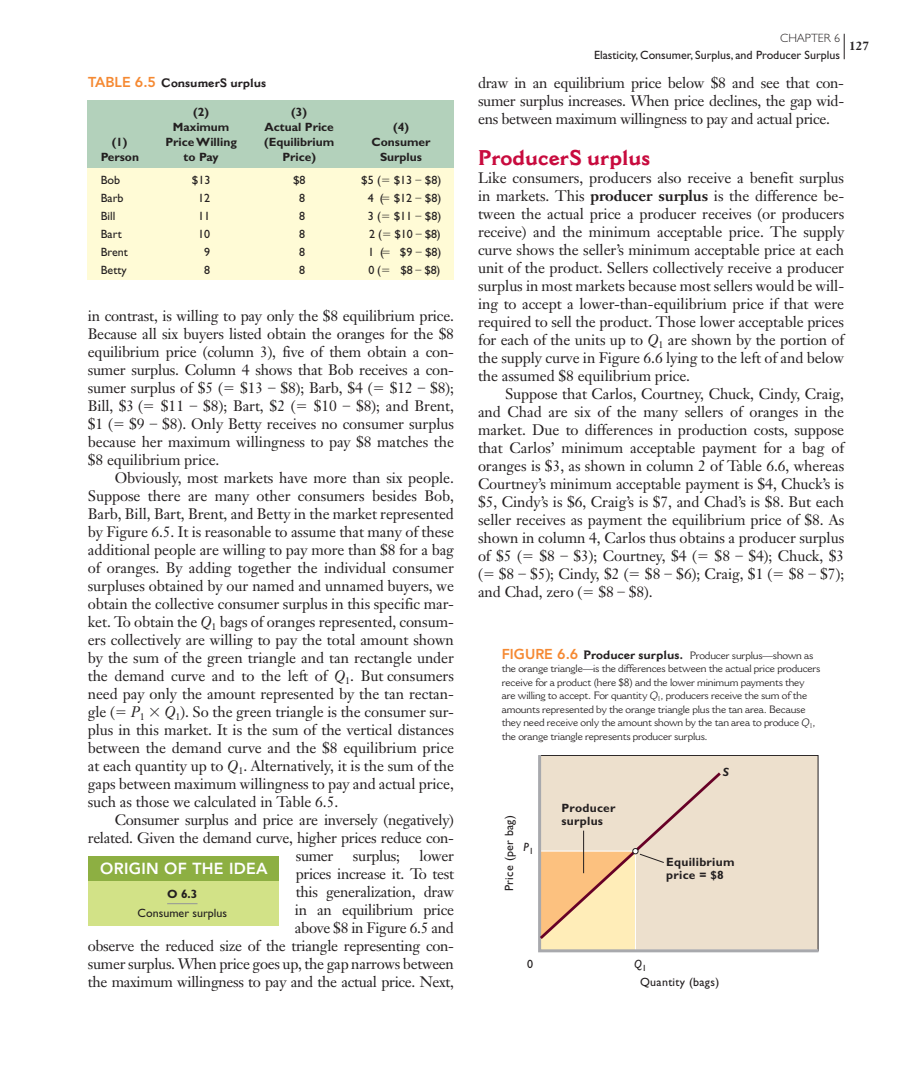
<style>
.page{position:relative;width:905px;height:1080px;background:#fff}
.page>*{position:absolute;margin:0;border:0;box-sizing:border-box;transform-origin:0 0}
.t1{font:700 21px "Cantoria";color:#c80b3e}
.t2{font:800 15.9px "Avenir LT Std";letter-spacing:.02em;color:#fff}
.t3{font:15px/18px "Janson Text";letter-spacing:-.02em;color:#231f20;text-align:justify}
.t4{font:12px "Gill Sans";color:#231f20}
.t5{font:700 12px "Gill Sans";color:#231f20}
.t6{font:700 12px/13.5px "Gill Sans";letter-spacing:.025em;color:#231f20}
.t7{font:12px/18px "Gill Sans";letter-spacing:.025em;color:#231f20}
.t8{font:700 12px "Cantoria";color:#231f20}
.t9{font:300 12px "Gill Sans";color:#231f20}
.t10{font:700 12px "Janson Text";color:#231f20}
.t11{font:italic 12px "Gill Sans";color:#231f20}
.t12{font:italic 700 12px "Gill Sans";color:#231f20}
.t13{font:10.5px/13.5px "Cantoria";letter-spacing:-.015em;color:#231f20}
.s1{font-family:"Avenir LT Std";font-weight:800;font-size:14.25px;color:#f58932}
.s2{font-family:"Mathematical Pi One"}
.s3{font-style:italic}
.s4{font-weight:700}
.s5{font-weight:700;font-size:12px}
</style>
<div class="page">
<svg style="left:843px;top:34px;width:1px;height:25px"></svg>
<div style="left:88px;top:166px;width:366px;height:114px;background:#fffbd6"></div>
<div style="left:88px;top:100px;width:366px;height:68px;background:#b3d1bb"></div>
<div style="left:538px;top:755px;width:280px;height:198px;background:#ede0cd"></div>
<svg style="left:538px;top:770px;width:185px;height:182px;background:#ecd8bd"></svg>
<div style="left:88px;top:868px;width:190px;height:58px;background:#d2e287"></div>
<hr style="left:167px;top:903px;width:30px;height:1px;background:#939598">
<div style="left:88px;top:856px;width:190px;height:25px;background:#8daf42"></div>
<p class="t8" style="left:88px;top:78px;width:179px"><span class="s1">TABLE 6.5</span> Consumer S urplus</p>
<p class="t5" style="left:193px;top:107px;width:17px">(2)</p>
<p class="t5" style="left:291px;top:107px;width:17px">(3)</p>
<p class="t5" style="left:173px;top:122px;width:58px">Maximum</p>
<p class="t5" style="left:264px;top:122px;width:71px">Actual Price</p>
<p class="t5" style="left:393px;top:122px;width:17px">(4)</p>
<p class="t5" style="left:112px;top:137px;width:17px">(1)</p>
<p class="t5" style="left:165px;top:137px;width:73px">Price Willing</p>
<p class="t5" style="left:264px;top:137px;width:72px">(Equilibrium</p>
<p class="t5" style="left:371px;top:137px;width:60px">Consumer</p>
<p class="t5" style="left:101px;top:152px;width:40px">Person</p>
<p class="t5" style="left:184px;top:152px;width:36px">to Pay</p>
<p class="t5" style="left:282px;top:152px;width:35px">Price)</p>
<p class="t5" style="left:380px;top:152px;width:43px">Surplus</p>
<p class="t4" style="left:101px;top:175px;width:21px">Bob</p>
<p class="t4" style="left:192px;top:175px;width:20px">$13</p>
<p class="t4" style="left:293px;top:175px;width:14px">$8</p>
<p class="t4" style="left:361px;top:175px;width:82px">$5 (<span class="s2">-</span> $13 $8)</p>
<p class="t4" style="left:101px;top:193px;width:24px">Barb</p>
<p class="t4" style="left:198px;top:193px;width:13px">12</p>
<p class="t4" style="left:299px;top:193px;width:7px">8</p>
<p class="t4" style="left:368px;top:193px;width:75px">4 (<span class="s2">-</span> $12 $8)</p>
<p class="t4" style="left:101px;top:211px;width:16px">Bill</p>
<p class="t4" style="left:198px;top:211px;width:13px">11</p>
<p class="t4" style="left:299px;top:211px;width:7px">8</p>
<p class="t4" style="left:368px;top:211px;width:75px">3 (<span class="s2">-</span> $11 $8)</p>
<p class="t4" style="left:101px;top:229px;width:22px">Bart</p>
<p class="t4" style="left:198px;top:229px;width:13px">10</p>
<p class="t4" style="left:299px;top:229px;width:7px">8</p>
<p class="t4" style="left:369px;top:229px;width:73px">2 (<span class="s2">-</span> $10 $8)</p>
<p class="t4" style="left:101px;top:247px;width:29px">Brent</p>
<p class="t4" style="left:204px;top:247px;width:7px">9</p>
<p class="t4" style="left:299px;top:247px;width:7px">8</p>
<p class="t4" style="left:368px;top:247px;width:75px">1 (<span class="s2">-</span> $9 $8)</p>
<p class="t4" style="left:101px;top:265px;width:27px">Betty</p>
<p class="t4" style="left:204px;top:265px;width:7px">8</p>
<p class="t4" style="left:299px;top:265px;width:7px">8</p>
<p class="t4" style="left:368px;top:265px;width:73px">0 (<span class="s2">-</span> $8 $8)</p>
<p class="t3" style="left:88px;top:308px;width:368px">in contrast, is willing to pay only the $8 equilibrium price.<br>Because all six buyers listed obtain the oranges for the $8 equilibrium price (column 3), five of them obtain a con&shy;sumer surplus. Column 4 shows that Bob receives a con&shy;sumer surplus of $5 (<span class="s2">-</span> $13 $8); Barb, $4 (<span class="s2">-</span> $12 $8); Bill, $3 (<span class="s2">-</span> $11</p>
<p class="t3" style="left:88px;top:398px;width:368px;text-indent:268px">$8); and Brent, $1 (<span class="s2">-</span> $9 $8). Only Betty receives no consumer surplus because her maximum willingness to pay $8 matches the $8 equilibrium price.</p>
<p class="t3" style="left:88px;top:470px;width:368px;text-indent:27px">Obviously, most markets have more than six people.<br>Suppose there are many other consumers besides Bob, Barb, Bill, Bart, Brent, and Betty in the market represented by Figure 6.5 . It is reasonable to assume that many of these additional people are willing to pay more than $8 for a bag of oranges. By adding together the individual consumer surpluses obtained by our named and unnamed buyers, we obtain the collective consumer surplus in this specific mar&shy;ket. To obtain the <span class="s3">Q</span><sub>1</sub> bags of oranges represented, consum&shy;ers collectively are willing to pay the total amount shown by the sum of the green triangle and tan rectangle under the demand curve and to the left of <span class="s3">Q</span><sub>1</sub>. But consumers need pay only the amount represented by the tan rectan&shy;gle (<span class="s2">-</span> <span class="s3">P</span><sub>1</sub></p>
<p class="t3" style="left:203px;top:398px;width:135px">$8); Bart, $2 (<span class="s2">-</span> $10</p>
<p class="t3" style="left:88px;top:704px;width:368px;text-indent:77px"><span class="s3">Q</span><sub>1</sub>). So the green triangle is the consumer sur&shy;plus in this market. It is the sum of the vertical distances between the demand curve and the $8 equilibrium price at each quantity up to <span class="s3">Q</span><sub>1</sub>. Alternatively, it is the sum of the gaps between maximum willingness to pay and actual price, such as those we calculated in Table 6.5 .</p>
<p class="t3" style="left:115px;top:812px;width:341px">Consumer surplus and price are inversely (negatively)</p>
<p class="t3" style="left:88px;top:830px;width:368px">related. Given the demand curve, higher prices reduce con-</p>
<p class="t3" style="left:296px;top:848px;width:39px">sumer</p>
<p class="t3" style="left:353px;top:848px;width:49px">surplus;</p>
<p class="t3" style="left:88px;top:848px;width:368px;text-align:right">lower<br>prices increase it. To test<br>this generalization, draw<br>in an equilibrium price<br>above $8 in Figure 6.5 and<br>observe the reduced size of the triangle representing con&shy;sumer surplus. When price goes up, the gap narrows between the maximum willingness to pay and the actual price. Next,</p>
<p class="t2" style="left:100px;top:862px;width:169px">ORIGIN OF THE IDEA</p>
<p class="t5" style="left:167px;top:889px;width:32px">O 6.3</p>
<p class="t4" style="left:138px;top:908px;width:91px">Consumer surplus</p>
<p class="t9" style="left:780px;top:33px;width:61px">CHAPTER 6</p>
<p class="t4" style="left:594px;top:51px;width:247px">Elasticity, Consumer, Surplus, and Producer Surplus</p>
<p class="t10" style="left:849px;top:40px;width:22px">127</p>
<p class="t3" style="left:478px;top:75px;width:367px">draw in an equilibrium price below $8 and see that con&shy;sumer surplus increases. When price declines, the gap wid&shy;ens between maximum willingness to pay and actual price.</p>
<h1 class="t1" style="left:478px;top:150px;width:174px">Producer S urplus</h1>
<p class="t3" style="left:478px;top:170px;width:368px">Like consumers, producers also receive a benefit surplus in markets. This <span class="s4">producer surplus</span> is the difference be&shy;tween the actual price a producer receives (or producers receive) and the minimum acceptable price. The supply curve shows the seller’s minimum acceptable price at each unit of the product. Sellers collectively receive a producer surplus in most markets because most sellers would be will&shy;ing to accept a lower-than-equilibrium price if that were required to sell the product. Those lower acceptable prices for each of the units up to <span class="s3">Q</span><sub>1</sub> are shown by the portion of the supply curve in Figure 6.6 lying to the left of and below the assumed $8 equilibrium price.</p>
<p class="t3" style="left:478px;top:386px;width:368px;text-indent:27px">Suppose that Carlos, Courtney, Chuck, Cindy, Craig, and Chad are six of the many sellers of oranges in the market. Due to differences in production costs, suppose that Carlos’ minimum acceptable payment for a bag of oranges is $3, as shown in column 2 of Table 6.6 , whereas Courtney’s minimum acceptable payment is $4, Chuck’s is $5, Cindy’s is $6, Craig’s is $7, and Chad’s is $8. But each seller receives as payment the equilibrium price of $8. As shown in column 4, Carlos thus obtains a producer surplus of $5 (<span class="s2">-</span> $8 $3); Courtney, $4 (<span class="s2">-</span> $8 $4); Chuck, $3 (<span class="s2">-</span> $8 $5); Cindy, $2 (<span class="s2">-</span> $8 $6); Craig, $1 (<span class="s2">-</span> $8 $7); and Chad, zero (<span class="s2">-</span> $8 $8).</p>
<p class="t13" style="left:502px;top:649px;width:320px"><span class="s1">FIGURE 6.6</span> <span class="s5">Producer surplus.</span> Producer surplus—shown as the orange triangle—is the differences between the actual price producers receive for a product (here $8) and the lower minimum payments they are willing to accept. For quantity <span class="s3">Q</span><sub>1</sub> , producers receive the sum of the amounts represented by the orange triangle plus the tan area. Because they need receive only the amount shown by the tan area to produce <span class="s3">Q</span><sub>1</sub>, the orange triangle represents producer surplus.</p>
<p class="t12" style="left:722px;top:768px;width:8px">S</p>
<p class="t7" style="left:501px;top:891px;width:77px;rotate:-90deg">Price (per bag)</p>
<p class="t11" style="left:523px;top:840px;width:12px">P<sub>1</sub></p>
<p class="t6" style="left:561px;top:802px;width:56px">Producer surplus</p>
<p class="t6" style="left:666px;top:856px;width:70px">Equilibrium price = $8</p>
<p class="t4" style="left:527px;top:959px;width:7px">0</p>
<p class="t7" style="left:640px;top:956px;width:81px;text-indent:-6px"><span class="s3">Q</span><sub>1<br></sub>Quantity (bags)</p>
</div>
